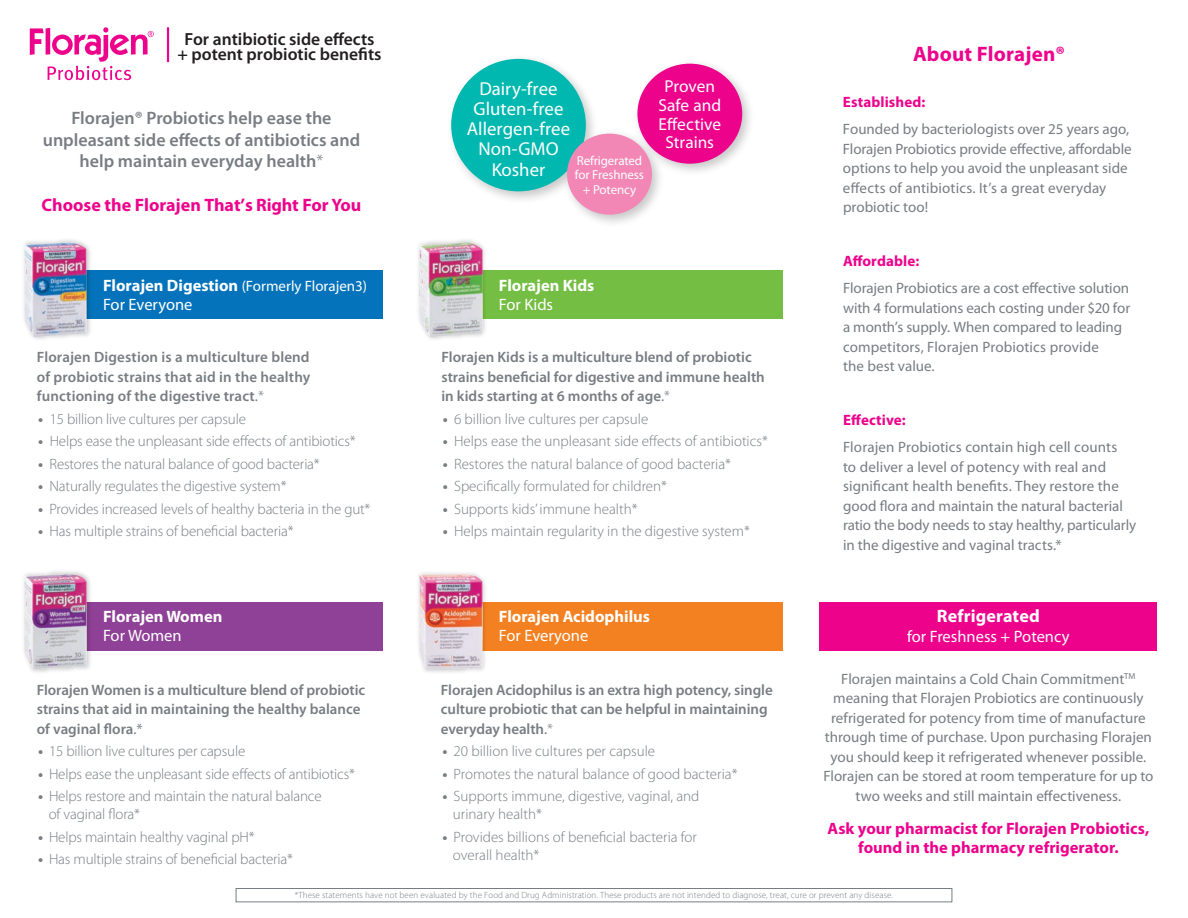
<style>
.page{position:relative;width:1188px;height:918px;background:#fff}
.page>*{position:absolute;margin:0;border:0;box-sizing:border-box;transform-origin:0 0}
.t1{font:700 21px "Myriad Pro";letter-spacing:.01em;color:#ed028c}
.t2{font:18.75px/20.2px "Myriad Pro";letter-spacing:.005em;color:#fff;text-align:center}
.t3{font:600 18px/21.6px "Myriad Pro";color:#787d83;text-align:center}
.t4{font:700 18px "Myriad Pro";color:#ed028c}
.t5{font:700 18px "Myriad Pro";letter-spacing:.01em;color:#fff}
.t6{font:600 17.55px/15.1px "Myriad Pro";color:#231f20;text-align:center}
.t7{font:17.25px/18.8px "Myriad Pro";color:#fff;text-align:center}
.t8{font:700 16.5px/19.5px "Myriad Pro";color:#ed028c;text-align:center}
.t9{font:16.5px "Myriad Pro";color:#fff}
.t10{font:700 16.5px "Myriad Pro";color:#fff}
.t11{font:15px/19.5px "Myriad Pro";color:#787d83}
.t12{font:300 15px/18px "Myriad Pro";letter-spacing:-.01em;color:#787d83}
.t13{font:600 15px/19.5px "Myriad Pro";color:#787d83}
.t14{font:15px "Myriad Pro";color:#fff}
.t15{font:700 15px "Myriad Pro";letter-spacing:.005em;color:#ed028c}
.t16{font:13.05px/14.4px "Myriad Pro";letter-spacing:-.01em;color:#fff;text-align:center}
.t17{font:300 9px "Myriad Pro";letter-spacing:.01em;color:#787d83}
.s1{font-weight:300}
.s2{font-weight:700;font-size:16.5px}
.s3{font-weight:400}
.s4{font-weight:700}
</style>
<div class="page">
<div style="left:236px;top:888px;width:716px;height:14px;border:1px solid #787d83"></div>
<div style="left:445px;top:270px;width:338px;height:49px;background:#74be43"></div>
<div style="left:445px;top:602px;width:338px;height:49px;background:#f48121"></div>
<img style="left:417px;top:574px;width:70px;height:95px">
<img style="left:417px;top:242px;width:70px;height:95px">
<img style="left:451px;top:58px;width:299px;height:165px">
<div style="left:451px;top:59px;width:135px;height:132px;background:#00b8af;border-radius:50%"></div>
<div style="left:637px;top:64px;width:105px;height:100px;background:#ed028c;border-radius:50%"></div>
<div style="left:567px;top:134px;width:85px;height:81px;background:#f287b6;border-radius:50%"></div>
<div style="left:45px;top:270px;width:338px;height:49px;background:#0473bb"></div>
<div style="left:45px;top:602px;width:338px;height:49px;background:#8f4198"></div>
<img style="left:22px;top:574px;width:70px;height:95px">
<img style="left:22px;top:242px;width:70px;height:95px">
<hr style="left:167px;top:27px;width:2px;height:35px;background:#ed028c">
<svg style="left:30px;top:27px;width:124px;height:53px"></svg>
<div style="left:820px;top:602px;width:337px;height:49px;background:#ed028c"></div>
<p class="t6" style="left:177px;top:32px;width:206px">For antibiotic side effects + potent probiotic benefits</p>
<p class="t3" style="left:43px;top:107px;width:319px">Florajen® Probiotics help ease the unpleasant side effects of antibiotics and help maintain everyday health<span class="s1">*</span></p>
<p class="t4" style="left:42px;top:195px;width:321px">Choose the Florajen That’s Right For You</p>
<p class="t14" style="left:103px;top:278px;width:265px"><span class="s2">Florajen Digestion</span> (Formerly Florajen3)</p>
<p class="t9" style="left:103px;top:296px;width:91px">For Everyone</p>
<p class="t13" style="left:37px;top:348px;width:275px;text-align:justify">Florajen Digestion is a multiculture blend of probiotic strains that aid in the healthy functioning of the digestive tract<span class="s3">.</span><span class="s1">*</span></p>
<p class="t12" style="left:38px;top:410px;width:209px"><span class="s4">•</span> 15 billion live cultures per capsule</p>
<p class="t12" style="left:38px;top:433px;width:319px"><span class="s4">•</span> Helps ease the unpleasant side effects of antibiotics*</p>
<p class="t12" style="left:38px;top:455px;width:283px"><span class="s4">•</span> Restores the natural balance of good bacteria*</p>
<p class="t12" style="left:38px;top:478px;width:250px"><span class="s4">•</span> Naturally regulates the digestive system*</p>
<p class="t12" style="left:38px;top:500px;width:334px"><span class="s4">•</span> Provides increased levels of healthy bacteria in the gut*</p>
<p class="t12" style="left:38px;top:523px;width:257px"><span class="s4">•</span> Has multiple strains of beneficial bacteria*</p>
<p class="t10" style="left:103px;top:607px;width:121px">Florajen Women</p>
<p class="t9" style="left:103px;top:627px;width:80px">For Women</p>
<p class="t13" style="left:37px;top:680px;width:330px">Florajen Women is a multiculture blend of probiotic strains that aid in maintaining the healthy balance of vaginal flora<span class="s3">.*</span></p>
<p class="t12" style="left:38px;top:742px;width:209px"><span class="s4">•</span> 15 billion live cultures per capsule</p>
<p class="t12" style="left:38px;top:765px;width:318px"><span class="s4">•</span> Helps ease the unpleasant side effects of antibiotics*</p>
<p class="t12" style="left:49px;top:787px;width:274px;text-indent:-10px"><span class="s4">•</span> Helps restore and maintain the natural balance of vaginal flora*</p>
<p class="t12" style="left:38px;top:828px;width:218px"><span class="s4">•</span> Helps maintain healthy vaginal pH*</p>
<p class="t12" style="left:38px;top:850px;width:256px"><span class="s4">•</span> Has multiple strains of beneficial bacteria*</p>
<p class="t2" style="left:467px;top:79px;width:105px">Dairy-free<br>Gluten-free<br>Allergen-free<br>Non-GMO<br>Kosher</p>
<p class="t16" style="left:575px;top:154px;width:71px">Refrigerated for Freshness + Potency</p>
<p class="t7" style="left:658px;top:77px;width:64px">Proven<br>Safe and<br>Effective<br>Strains</p>
<p class="t10" style="left:499px;top:276px;width:97px">Florajen Kids</p>
<p class="t9" style="left:499px;top:296px;width:56px">For Kids</p>
<p class="t13" style="left:441px;top:348px;width:325px">Florajen Kids is a multiculture blend of probiotic strains beneficial for digestive and immune health in kids starting at 6 months of age<span class="s3">.</span><span class="s1">*</span></p>
<p class="t12" style="left:443px;top:410px;width:207px"><span class="s4">•</span> 6 billion live cultures per capsule</p>
<p class="t12" style="left:443px;top:433px;width:326px"><span class="s4">•</span> Helps ease the unpleasant side effects of antibiotics*</p>
<p class="t12" style="left:443px;top:455px;width:290px"><span class="s4">•</span> Restores the natural balance of good bacteria*</p>
<p class="t12" style="left:443px;top:478px;width:226px"><span class="s4">•</span> Specifically formulated for children*</p>
<p class="t12" style="left:443px;top:500px;width:196px"><span class="s4">•</span> Supports kids’ immune health*</p>
<p class="t12" style="left:443px;top:523px;width:309px"><span class="s4">•</span> Helps maintain regularity in the digestive system*</p>
<p class="t10" style="left:499px;top:607px;width:153px">Florajen Acidophilus</p>
<p class="t9" style="left:499px;top:627px;width:91px">For Everyone</p>
<p class="t13" style="left:441px;top:680px;width:333px">Florajen Acidophilus is an extra high potency, single culture probiotic that can be helpful in maintaining everyday health<span class="s3">.</span><span class="s1">*</span></p>
<p class="t12" style="left:442px;top:742px;width:214px"><span class="s4">•</span> 20 billion live cultures per capsule</p>
<p class="t12" style="left:442px;top:765px;width:297px"><span class="s4">•</span> Promotes the natural balance of good bacteria*</p>
<p class="t12" style="left:453px;top:787px;width:248px;text-indent:-10px"><span class="s4">•</span> Supports immune, digestive, vaginal, and urinary health*</p>
<p class="t12" style="left:453px;top:828px;width:246px;text-indent:-10px"><span class="s4">•</span> Provides billions of beneficial bacteria for overall health*</p>
<h1 class="t1" style="left:913px;top:42px;width:154px">About Florajen®</h1>
<p class="t15" style="left:843px;top:94px;width:84px">Established:</p>
<p class="t11" style="left:843px;top:120px;width:290px">Founded by bacteriologists over 25 years ago, Florajen Probiotics provide effective, affordable options to help you avoid the unpleasant side effects of antibiotics. It’s a great everyday probiotic too!</p>
<p class="t15" style="left:843px;top:253px;width:78px">Affordable:</p>
<p class="t11" style="left:843px;top:279px;width:289px">Florajen Probiotics are a cost effective solution with 4 formulations each costing under $20 for a month’s supply. When compared to leading competitors, Florajen Probiotics provide<br>the best value.</p>
<p class="t15" style="left:843px;top:412px;width:64px">Effective:</p>
<p class="t11" style="left:843px;top:438px;width:295px">Florajen Probiotics contain high cell counts<br>to deliver a level of potency with real and significant health benefits. They restore the good flora and maintain the natural bacterial ratio the body needs to stay healthy, particularly in the digestive and vaginal tracts.*</p>
<p class="t5" style="left:937px;top:606px;width:104px">Refrigerated</p>
<p class="t9" style="left:907px;top:627px;width:164px">for Freshness + Potency</p>
<p class="t11" style="left:823px;top:669px;width:332px;text-align:center">Florajen maintains a Cold Chain Commitment<sup>TM </sup>meaning that Florajen Probiotics are continuously refrigerated for potency from time of manufacture through time of purchase. Upon purchasing Florajen you should keep it refrigerated whenever possible.<br>Florajen can be stored at room temperature for up to two weeks and still maintain effectiveness.</p>
<p class="t8" style="left:827px;top:818px;width:323px">Ask your pharmacist for Florajen Probiotics, found in the pharmacy refrigerator.</p>
<p class="t17" style="left:295px;top:890px;width:600px">*These statements have not been evaluated by the Food and Drug Administration. These products are not intended to diagnose, treat, cure or prevent any disease.</p>
</div>
